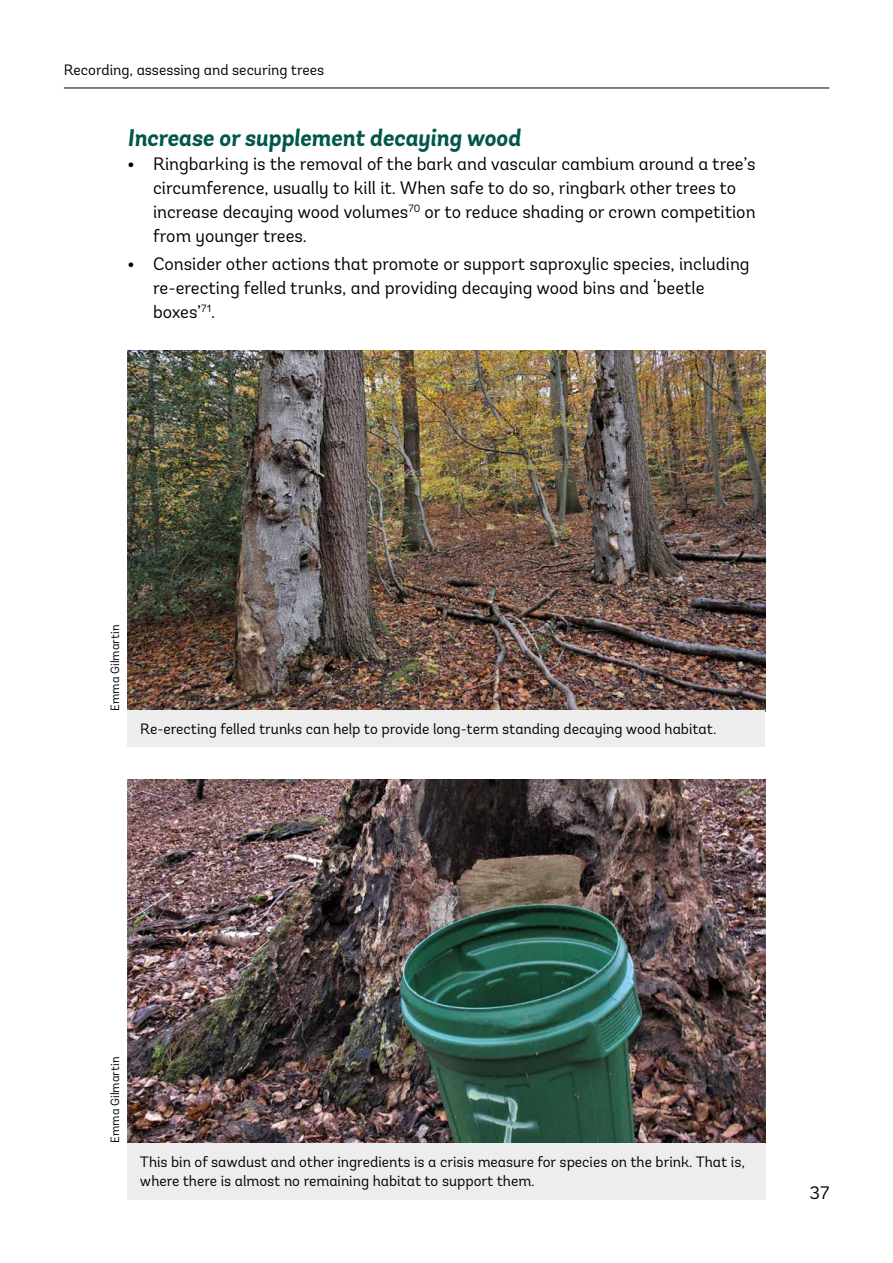
<style>
.page{position:relative;width:893px;height:1263px;background:#fff}
.page>*{position:absolute;margin:0;border:0;box-sizing:border-box;transform-origin:0 0}
.t1{font:italic 700 24px "Andes";color:#00574a}
.t2{font:18px/24px "Andes";color:#000}
.t3{font:15px/19.5px "Andes";color:#000}
.t4{font:12px "Andes";color:#000}
.s1{font-weight:700}
</style>
<div class="page">
<hr style="left:64px;top:88px;width:765px;height:1px;background:#000">
<img style="left:128px;top:351px;width:637px;height:359px">
<div style="left:128px;top:710px;width:637px;height:37px;background:#ededed"></div>
<div style="left:127px;top:1143px;width:638px;height:56px;background:#ededed"></div>
<img style="left:128px;top:779px;width:637px;height:363px">
<p class="t3" style="left:64px;top:60px;width:262px">Recording, assessing and securing trees</p>
<h1 class="t1" style="left:128px;top:122px;width:394px">Increase or supplement decaying wood</h1>
<p class="t2" style="left:153px;top:151px;width:604px;text-indent:-26px"><span class="s1">•</span> Ringbarking is the removal of the bark and vascular cambium around a tree’s circumference, usually to kill it. When safe to do so, ringbark other trees to increase decaying wood volumes<sup>70</sup> or to reduce shading or crown competition from younger trees.</p>
<p class="t2" style="left:153px;top:252px;width:598px;text-indent:-26px"><span class="s1">•</span> Consider other actions that promote or support saproxylic species, including re-erecting felled trunks, and providing decaying wood bins and ‘beetle boxes’<sup>71</sup>.</p>
<p class="t4" style="left:108px;top:710px;width:87px;rotate:-90deg">Emma Gilmartin</p>
<p class="t3" style="left:140px;top:719px;width:578px">Re-erecting felled trunks can help to provide long-term standing decaying wood habitat.</p>
<p class="t4" style="left:108px;top:1142px;width:87px;rotate:-90deg">Emma Gilmartin</p>
<p class="t3" style="left:140px;top:1152px;width:606px">This bin of sawdust and other ingredients is a crisis measure for species on the brink. That is, where there is almost no remaining habitat to support them.</p>
<p class="t2" style="left:809px;top:1181px;width:21px">37</p>
</div>
